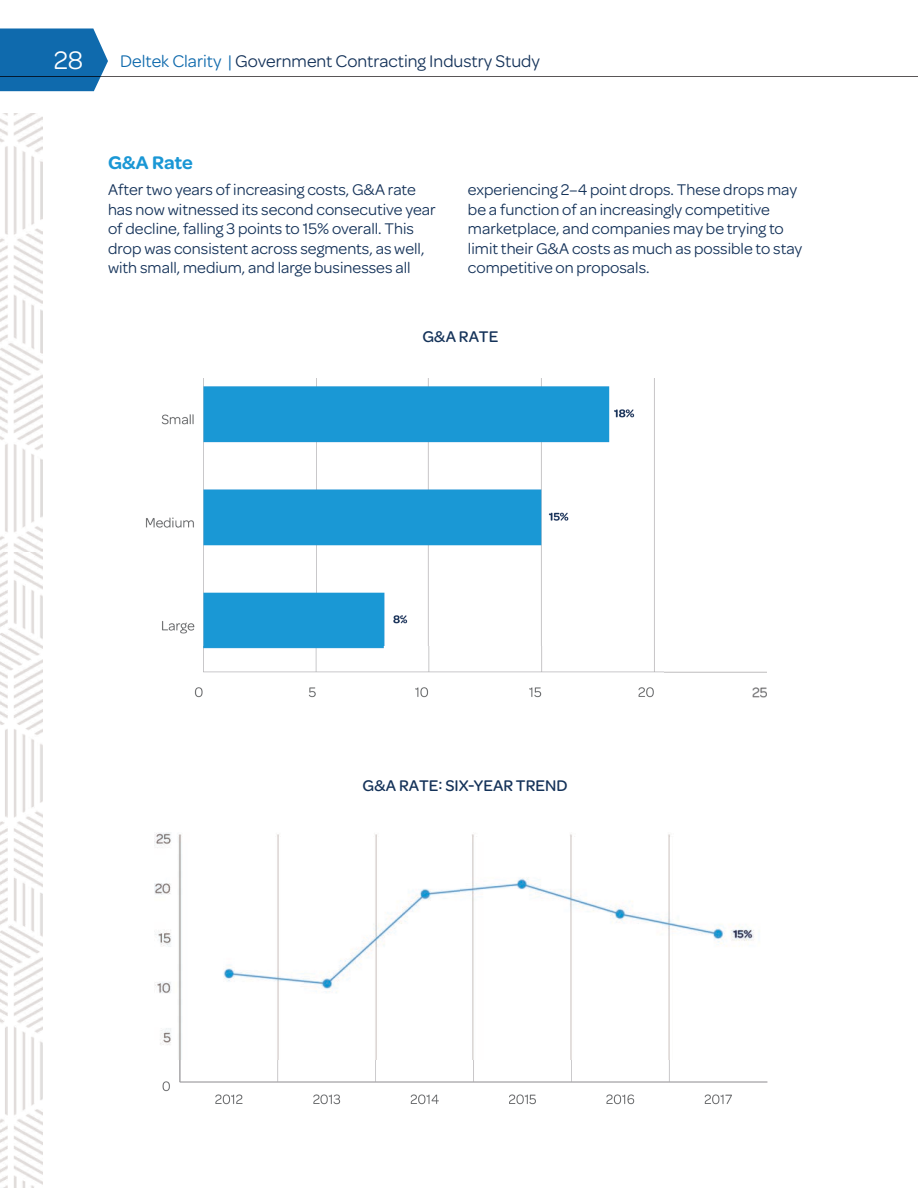
<style>
.page{position:relative;width:918px;height:1188px;background:#fff}
.page>*{position:absolute;margin:0;border:0;box-sizing:border-box;transform-origin:0 0}
.t1{font:27px "Omnes";color:#fff}
.t2{font:600 19.5px "Omnes";color:#1a97d5}
.t3{font:18px "Omnes";color:#143259}
.t4{font:16.5px/19.5px "Omnes";color:#143259}
.t5{font:500 16.5px "Omnes";color:#143259}
.s1{color:#0f6aad}
</style>
<div class="page">
<svg style="left:0;top:28px;width:108px;height:63px;background:#2075b3"></svg>
<hr style="left:101px;top:76px;width:817px;height:1px;background:#231f20">
<hr style="left:0;top:76px;width:101px;height:1px;background:#000008">
<img style="left:0;top:113px;width:42px;height:1075px">
<img style="left:145px;top:378px;width:622px;height:320px">
<img style="left:155px;top:832px;width:612px;height:273px">
<h1 class="t1" style="left:54px;top:42px;width:31px">28</h1>
<p class="t3" style="left:120px;top:48px;width:421px"><span class="s1">Deltek Clarity |</span> Government Contracting Industry Study</p>
<p class="t2" style="left:108px;top:149px;width:86px">G&amp;A Rate</p>
<p class="t4" style="left:108px;top:179px;width:329px">After two years of increasing costs, G&amp;A rate has now witnessed its second consecutive year of decline, falling 3 points to 15% overall. This drop was consistent across segments, as well, with small, medium, and large businesses all</p>
<p class="t4" style="left:468px;top:179px;width:336px">experiencing 2–4 point drops. These drops may be a function of an increasingly competitive marketplace, and companies may be trying to limit their G&amp;A costs as much as possible to stay competitive on proposals.</p>
<p class="t5" style="left:423px;top:325px;width:77px">G&amp;A RATE</p>
<p class="t5" style="left:363px;top:774px;width:206px">G&amp;A RATE: SIX-YEAR TREND</p>
</div>
